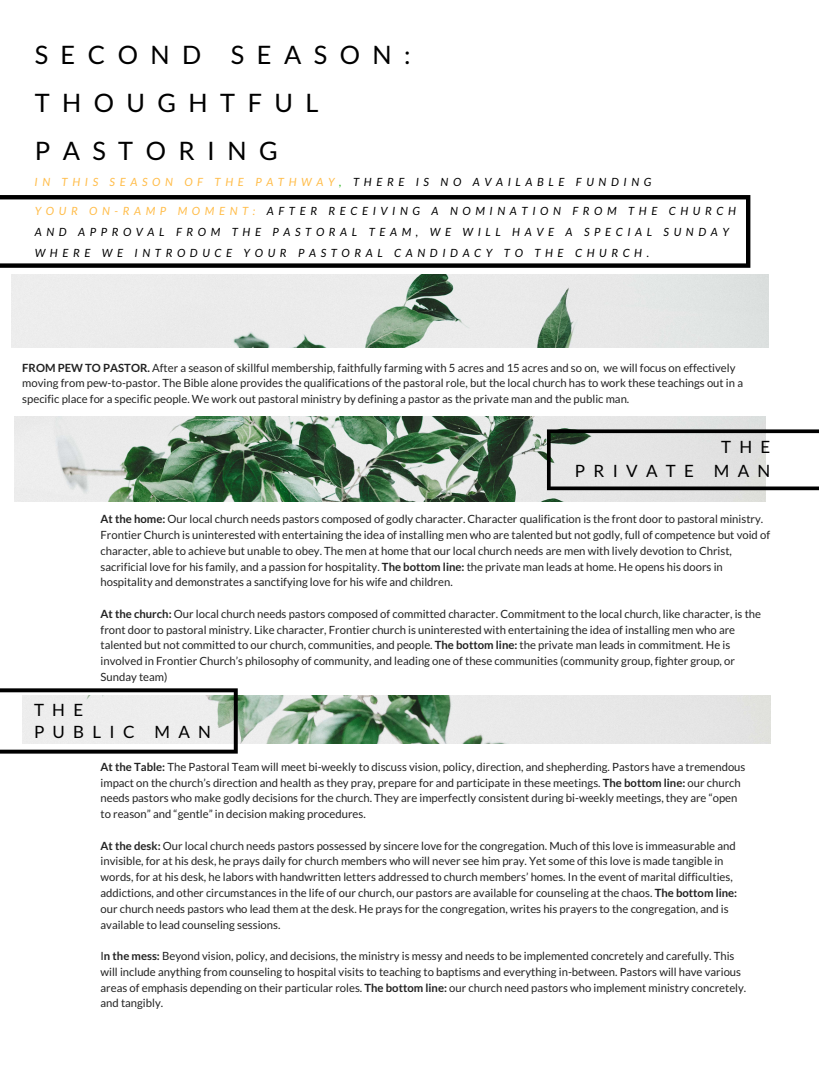
<style>
.page{position:relative;width:819px;height:1077px;background:#fff}
.page>*{position:absolute;margin:0;border:0;box-sizing:border-box;transform-origin:0 0}
.t1{font:25.4px "Lato";letter-spacing:.49em;color:#000}
.t2{font:16.9px "Lato";letter-spacing:.49em;color:#000}
.t3{font:11.3px/15.8px "Lato";color:#222}
.t4{font:italic 11.3px/21px "Lato";letter-spacing:.41em;color:#000}
.s1{color:#ffbd4a}
.s2{color:#35b729}
.s3{font-weight:700}
</style>
<div class="page">
<img style="left:12px;top:275px;width:756px;height:72px">
<img style="left:238px;top:696px;width:532px;height:47px">
<img style="left:15px;top:416px;width:750px;height:86px">
<svg style="left:547px;top:429px;width:272px;height:61px"></svg>
<svg style="left:0;top:688px;width:238px;height:66px"></svg>
<svg style="left:0;top:195px;width:750px;height:73px"></svg>
<p class="t1" style="left:35px;top:39px;width:377px">SECOND SEASON:</p>
<p class="t1" style="left:35px;top:87px;width:285px">THOUGHTFUL</p>
<p class="t1" style="left:35px;top:135px;width:245px">PASTORING</p>
<p class="t4" style="left:35px;top:171px;width:618px"><span class="s1">IN THIS SEASON OF THE PATHWAY</span><span class="s2">,</span> THERE IS NO AVAILABLE FUNDING</p>
<p class="t4" style="left:35px;top:200px;width:703px"><span class="s1">YOUR ON-RAMP MOMENT:</span> AFTER RECEIVING A NOMINATION FROM THE CHURCH<br>AND APPROVAL FROM THE PASTORAL TEAM, WE WILL HAVE A SPECIAL SUNDAY<br>WHERE WE INTRODUCE YOUR PASTORAL CANDIDACY TO THE CHURCH.</p>
<p class="t3" style="left:22px;top:359px;width:722px"><span class="s3">FROM PEW TO PASTOR.</span> After a season of skillful membership, faithfully farming with 5 acres and 15 acres and so on, we will focus on effectively moving from pew-to-pastor. The Bible alone provides the qualifications of the pastoral role, but the local church has to work these teachings out in a specific place for a specific people. We work out pastoral ministry by defining a pastor as the private man and the public man.</p>
<p class="t2" style="left:721px;top:437px;width:51px">THE</p>
<p class="t2" style="left:575px;top:461px;width:197px">PRIVATE MAN</p>
<p class="t3" style="left:101px;top:511px;width:671px"><span class="s3">At the home:</span> Our local church needs pastors composed of godly character. Character qualification is the front door to pastoral ministry.<br>Frontier Church is uninterested with entertaining the idea of installing men who are talented but not godly, full of competence but void of character, able to achieve but unable to obey. The men at home that our local church needs are men with lively devotion to Christ, sacrificial love for his family, and a passion for hospitality. <span class="s3">The bottom line:</span> the private man leads at home. He opens his doors in hospitality and demonstrates a sanctifying love for his wife and children.</p>
<p class="t3" style="left:101px;top:606px;width:662px"><span class="s3">At the church:</span> Our local church needs pastors composed of committed character. Commitment to the local church, like character, is the front door to pastoral ministry. Like character, Frontier church is uninterested with entertaining the idea of installing men who are talented but not committed to our church, communities, and people. <span class="s3">The bottom line:</span> the private man leads in commitment. He is involved in Frontier Church’s philosophy of community, and leading one of these communities (community group, fighter group, or Sunday team)</p>
<p class="t2" style="left:34px;top:700px;width:51px">THE</p>
<p class="t2" style="left:34px;top:721px;width:179px">PUBLIC MAN</p>
<p class="t3" style="left:101px;top:759px;width:646px"><span class="s3">At the Table:</span> The Pastoral Team will meet bi-weekly to discuss vision, policy, direction, and shepherding. Pastors have a tremendous impact on the church’s direction and health as they pray, prepare for and participate in these meetings. <span class="s3">The bottom line:</span> our church needs pastors who make godly decisions for the church. They are imperfectly consistent during bi-weekly meetings, they are “open to reason” and “gentle” in decision making procedures.</p>
<p class="t3" style="left:101px;top:837px;width:638px"><span class="s3">At the desk:</span> Our local church needs pastors possessed by sincere love for the congregation. Much of this love is immeasurable and invisible, for at his desk, he prays daily for church members who will never see him pray. Yet some of this love is made tangible in words, for at his desk, he labors with handwritten letters addressed to church members’ homes. In the event of marital difficulties, addictions, and other circumstances in the life of our church, our pastors are available for counseling at the chaos. <span class="s3">The bottom line: </span>our church needs pastors who lead them at the desk. He prays for the congregation, writes his prayers to the congregation, and is available to lead counseling sessions.</p>
<p class="t3" style="left:101px;top:948px;width:647px">I<span class="s3">n the mess:</span> Beyond vision, policy, and decisions, the ministry is messy and needs to be implemented concretely and carefully. This will include anything from counseling to hospital visits to teaching to baptisms and everything in-between. Pastors will have various areas of emphasis depending on their particular roles. <span class="s3">The bottom line:</span> our church need pastors who implement ministry concretely. and tangibly.</p>
</div>
